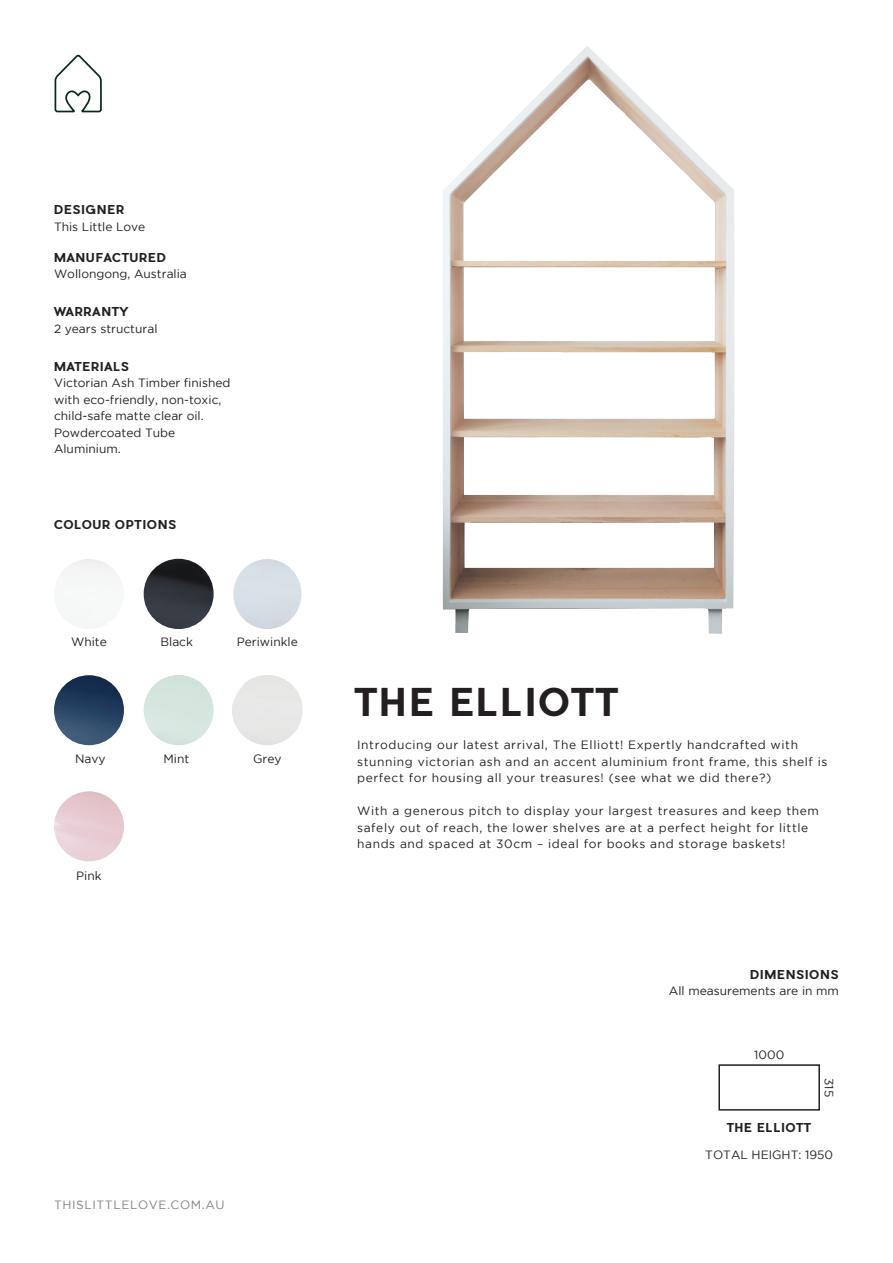
<style>
.page{position:relative;width:893px;height:1263px;background:#fff}
.page>*{position:absolute;margin:0;border:0;box-sizing:border-box;transform-origin:0 0}
.t1{font:700 37.5px "Pier Sans";letter-spacing:.05em;color:#231f20}
.t2{font:12px/16.5px "Gotham";letter-spacing:.05em;color:#231f20}
.t3{font:12px/16.5px "Gotham";color:#231f20}
.t4{font:700 12px "Pier Sans";letter-spacing:.05em;color:#231f20}
.t5{font:12px "Gotham";letter-spacing:.05em;color:#808285}
</style>
<div class="page">
<div style="left:718px;top:1064px;width:102px;height:46px;border:2px solid #231f20"></div>
<img style="left:144px;top:559px;width:70px;height:70px;border-radius:35px">
<img style="left:233px;top:559px;width:68px;height:70px">
<img style="left:54px;top:675px;width:70px;height:70px;border-radius:35px">
<div style="left:144px;top:675px;width:70px;height:70px;background:#d5e6de;border-radius:35px"></div>
<div style="left:232px;top:675px;width:71px;height:70px;background:#e7e7e7;border-radius:35px"></div>
<img style="left:54px;top:791px;width:70px;height:70px;border-radius:35px">
<svg style="left:54px;top:54px;width:48px;height:59px"></svg>
<img style="left:442px;top:46px;width:293px;height:588px">
<p class="t4" style="left:54px;top:202px;width:72px">DESIGNER</p>
<p class="t3" style="left:54px;top:218px;width:93px">This Little Love</p>
<p class="t4" style="left:54px;top:250px;width:114px">MANUFACTURED</p>
<p class="t3" style="left:54px;top:266px;width:134px">Wollongong, Australia</p>
<p class="t4" style="left:54px;top:304px;width:76px">WARRANTY</p>
<p class="t3" style="left:54px;top:320px;width:105px">2 years structural</p>
<p class="t4" style="left:54px;top:359px;width:77px">MATERIALS</p>
<p class="t3" style="left:54px;top:375px;width:178px">Victorian Ash Timber finished</p>
<p class="t3" style="left:54px;top:391px;width:169px">with eco-friendly, non-toxic, child-safe matte clear oil.</p>
<p class="t3" style="left:54px;top:424px;width:123px">Powdercoated Tube</p>
<p class="t3" style="left:54px;top:441px;width:68px">Aluminium.</p>
<p class="t4" style="left:54px;top:517px;width:124px">COLOUR OPTIONS</p>
<p class="t2" style="left:71px;top:633px;width:37px">White</p>
<p class="t2" style="left:161px;top:633px;width:34px">Black</p>
<p class="t3" style="left:237px;top:633px;width:63px">Periwinkle</p>
<p class="t2" style="left:75px;top:750px;width:32px">Navy</p>
<p class="t2" style="left:164px;top:750px;width:27px">Mint</p>
<p class="t2" style="left:253px;top:750px;width:30px">Grey</p>
<p class="t2" style="left:76px;top:868px;width:27px">Pink</p>
<p class="t5" style="left:54px;top:1198px;width:172px">THISLITTLELOVE.COM.AU</p>
<p class="t1" style="left:356px;top:679px;width:265px">THE ELLIOTT</p>
<p class="t2" style="left:357px;top:737px;width:472px">Introducing our latest arrival, The Elliott! Expertly handcrafted with stunning victorian ash and an accent aluminium front frame, this shelf is perfect for housing all your treasures! (see what we did there?)</p>
<p class="t2" style="left:357px;top:803px;width:463px">With a generous pitch to display your largest treasures and keep them safely out of reach, the lower shelves are at a perfect height for little hands and spaced at 30cm – ideal for books and storage baskets!</p>
<p class="t4" style="left:750px;top:967px;width:90px">DIMENSIONS</p>
<p class="t3" style="left:669px;top:982px;width:172px">All measurements are in mm</p>
<p class="t2" style="left:754px;top:1046px;width:32px">1000</p>
<p class="t2" style="left:838px;top:1078px;width:20px;rotate:90deg">315</p>
<p class="t4" style="left:727px;top:1119px;width:86px">THE ELLIOTT</p>
<p class="t3" style="left:705px;top:1146px;width:129px">TOTAL HEIGHT: 1950</p>
</div>
